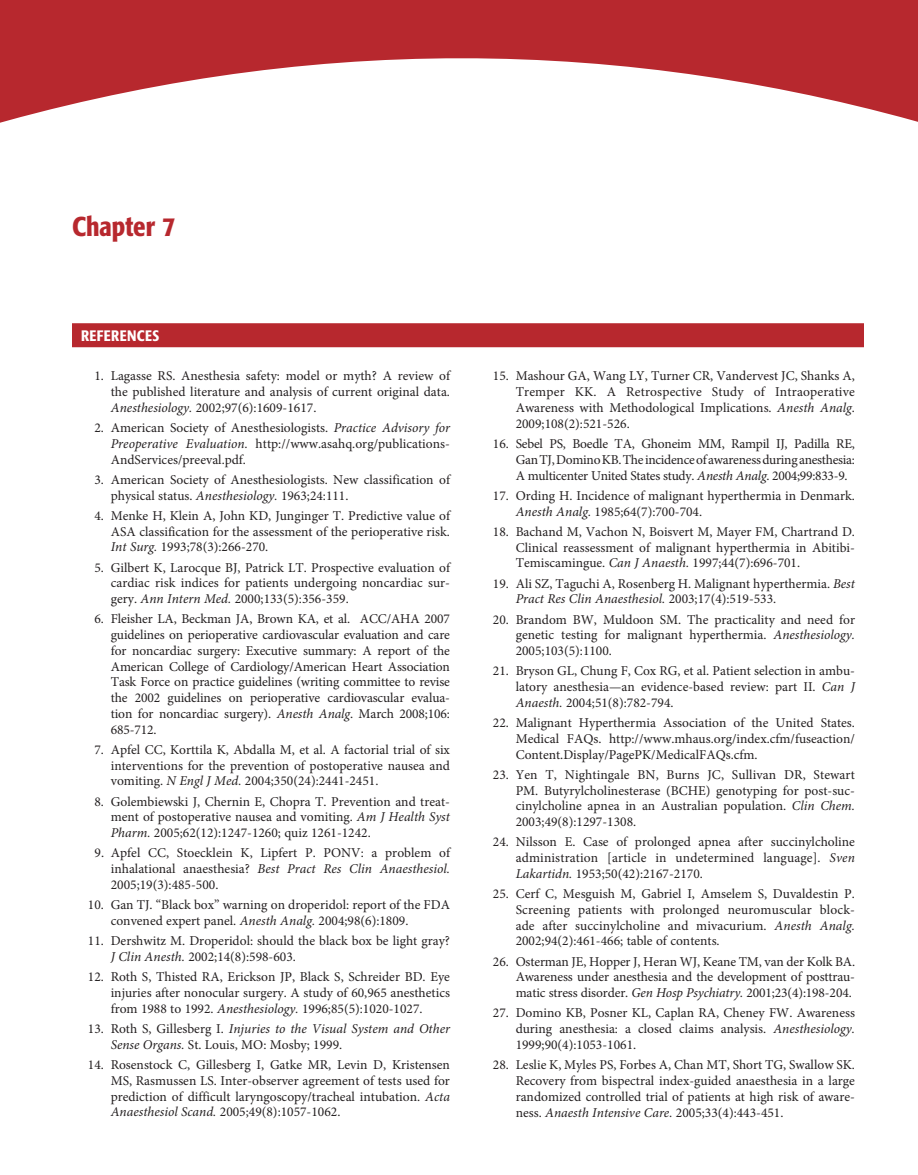
<style>
.page{position:relative;width:918px;height:1175px;background:#fff}
.page>*{position:absolute;margin:0;border:0;box-sizing:border-box;transform-origin:0 0}
.t1{font:500 condensed 27px "Formata";color:#b7282e}
.t2{font:500 condensed 15px "Formata";letter-spacing:.03em;color:#fff}
.t3{font:13.5px/15.8px "Minion Pro";color:#231f20;text-align:justify}
.t4{font:italic 13.5px/15.8px "Minion Pro";color:#231f20}
.s1{font-style:italic}
.s2{font-style:normal}
</style>
<div class="page">
<svg style="left:0;top:0;width:918px;height:123px;fill:#b7282e"></svg>
<div style="left:72px;top:323px;width:792px;height:24px;background:#b7282e"></div>
<h1 class="t1" style="left:72px;top:215px;width:105px">Chapter 7</h1>
<p class="t2" style="left:81px;top:329px;width:80px">REFERENCES</p>
<p class="t3" style="left:111px;top:369px;width:341px;text-indent:-16px">1. Lagasse RS. Anesthesia safety: model or myth? A review of the published literature and analysis of current original data.<br><span class="s1">Anesthesiology.</span> 2002;97(6):1609-1617.</p>
<p class="t3" style="left:111px;top:421px;width:341px;text-indent:-16px">2. American Society of Anesthesiologists. <span class="s1">Practice Advisory for Preoperative Evaluation.</span> http://www.asahq.org/publications-AndServices/preeval.pdf.</p>
<p class="t3" style="left:111px;top:472px;width:341px;text-indent:-16px">3. American Society of Anesthesiologists. New classification of physical status. <span class="s1">Anesthesiology.</span> 1963;24:111.</p>
<p class="t3" style="left:111px;top:508px;width:341px;text-indent:-16px">4. Menke H, Klein A, John KD, Junginger T. Predictive value of ASA classification for the assessment of the perioperative risk.<br><span class="s1">Int Surg.</span> 1993;78(3):266-270.</p>
<p class="t3" style="left:111px;top:560px;width:341px;text-indent:-16px">5. Gilbert K, Larocque BJ, Patrick LT. Prospective evaluation of cardiac risk indices for patients undergoing noncardiac sur&shy;gery. <span class="s1">Ann Intern Med.</span> 2000;133(5):356-359.</p>
<p class="t3" style="left:111px;top:612px;width:341px;text-indent:-16px">6. Fleisher LA, Beckman JA, Brown KA, et al. ACC/AHA 2007 guidelines on perioperative cardiovascular evaluation and care for noncardiac surgery: Executive summary: A report of the American College of Cardiology/American Heart Association Task Force on practice guidelines (writing committee to revise the 2002 guidelines on perioperative cardiovascular evalua&shy;tion for noncardiac surgery). <span class="s1">Anesth Analg</span>. March 2008;106:<br>685-712.</p>
<p class="t3" style="left:111px;top:742px;width:341px;text-indent:-16px">7. Apfel CC, Korttila K, Abdalla M, et al. A factorial trial of six interventions for the prevention of postoperative nausea and vomiting. <span class="s1">N Engl J Med.</span> 2004;350(24):2441-2451.</p>
<p class="t3" style="left:111px;top:794px;width:341px;text-indent:-16px">8. Golembiewski J, Chernin E, Chopra T. Prevention and treat&shy;ment of postoperative nausea and vomiting. <span class="s1">Am J Health Syst Pharm.</span> 2005;62(12):1247-1260; quiz 1261-1242.</p>
<p class="t3" style="left:111px;top:846px;width:341px;text-indent:-16px">9. Apfel CC, Stoecklein K, Lipfert P. PONV: a problem of inhalational anaesthesia? <span class="s1">Best Pract Res Clin Anaesthesiol.<br></span>2005;19(3):485-500.</p>
<p class="t3" style="left:111px;top:898px;width:341px;text-indent:-23px">10. Gan TJ. “Black box” warning on droperidol: report of the FDA convened expert panel. <span class="s1">Anesth Analg.</span> 2004;98(6):1809.</p>
<p class="t3" style="left:111px;top:934px;width:341px;text-indent:-23px">11. Dershwitz M. Droperidol: should the black box be light gray?<br><span class="s1">J Clin Anesth.</span> 2002;14(8):598-603.</p>
<p class="t3" style="left:111px;top:970px;width:341px;text-indent:-23px">12. Roth S, Thisted RA, Erickson JP, Black S, Schreider BD. Eye injuries after nonocular surgery. A study of 60,965 anesthetics from 1988 to 1992. <span class="s1">Anesthesiology.</span> 1996;85(5):1020-1027.</p>
<p class="t4" style="left:111px;top:1021px;width:341px;text-indent:-23px"><span class="s2">13. Roth S, Gillesberg I.</span> Injuries to the Visual System and Other<br>Sense Organs. <span class="s2">St. Louis, MO: Mosby; 1999.</span></p>
<p class="t3" style="left:111px;top:1057px;width:341px;text-indent:-23px">14. Rosenstock C, Gillesberg I, Gatke MR, Levin D, Kristensen MS, Rasmussen LS. Inter-observer agreement of tests used for prediction of difficult laryngoscopy/tracheal intubation. <span class="s1">Acta Anaesthesiol Scand.</span> 2005;49(8):1057-1062.</p>
<p class="t3" style="left:516px;top:369px;width:341px;text-indent:-23px">15. Mashour GA, Wang LY, Turner CR, Vandervest JC, Shanks A, Tremper KK. A Retrospective Study of Intraoperative Awareness with Methodological Implications. <span class="s1">Anesth Analg</span>.<br>2009;108(2):521-526.</p>
<p class="t3" style="left:516px;top:437px;width:341px;text-indent:-23px">16. Sebel PS, Boedle TA, Ghoneim MM, Rampil IJ, Padilla RE, Gan TJ, Domino KB. The incidence of awareness during anesthesia:<br>A multicenter United States study. <span class="s1">Anesth Analg</span>. 2004;99:833-9.</p>
<p class="t3" style="left:516px;top:488px;width:341px;text-indent:-23px">17. Ording H. Incidence of malignant hyperthermia in Denmark.<br><span class="s1">Anesth Analg.</span> 1985;64(7):700-704.</p>
<p class="t3" style="left:516px;top:524px;width:341px;text-indent:-23px">18. Bachand M, Vachon N, Boisvert M, Mayer FM, Chartrand D.<br>Clinical reassessment of malignant hyperthermia in Abitibi-Temiscamingue. <span class="s1">Can J Anaesth.</span> 1997;44(7):696-701.</p>
<p class="t3" style="left:516px;top:576px;width:341px;text-indent:-23px">19. Ali SZ, Taguchi A, Rosenberg H. Malignant hyperthermia. <span class="s1">Best<br>Pract Res Clin Anaesthesiol.</span> 2003;17(4):519-533.</p>
<p class="t3" style="left:516px;top:612px;width:341px;text-indent:-23px">20. Brandom BW, Muldoon SM. The practicality and need for genetic testing for malignant hyperthermia. <span class="s1">Anesthesiology.<br></span>2005;103(5):1100.</p>
<p class="t3" style="left:516px;top:664px;width:341px;text-indent:-23px">21. Bryson GL, Chung F, Cox RG, et al. Patient selection in ambu&shy;latory anesthesia—an evidence-based review: part II. <span class="s1">Can J Anaesth.</span> 2004;51(8):782-794.</p>
<p class="t3" style="left:516px;top:716px;width:341px;text-indent:-23px">22. Malignant Hyperthermia Association of the United States.<br>Medical FAQs. http://www.mhaus.org/index.cfm/fuseaction/ Content.Display/PagePK/MedicalFAQs.cfm.</p>
<p class="t3" style="left:516px;top:767px;width:341px;text-indent:-23px">23. Yen T, Nightingale BN, Burns JC, Sullivan DR, Stewart PM. Butyrylcholinesterase (BCHE) genotyping for post-suc&shy;cinylcholine apnea in an Australian population. <span class="s1">Clin Chem.<br></span>2003;49(8):1297-1308.</p>
<p class="t3" style="left:516px;top:835px;width:341px;text-indent:-23px">24. Nilsson E. Case of prolonged apnea after succinylcholine administration [article in undetermined language]. <span class="s1">Sven Lakartidn.</span> 1953;50(42):2167-2170.</p>
<p class="t3" style="left:516px;top:887px;width:341px;text-indent:-23px">25. Cerf C, Mesguish M, Gabriel I, Amselem S, Duvaldestin P.<br>Screening patients with prolonged neuromuscular block&shy;ade after succinylcholine and mivacurium. <span class="s1">Anesth Analg.<br></span>2002;94(2):461-466; table of contents.</p>
<p class="t3" style="left:516px;top:954px;width:341px;text-indent:-23px">26. Osterman JE, Hopper J, Heran WJ, Keane TM, van der Kolk BA.<br>Awareness under anesthesia and the development of posttrau&shy;matic stress disorder. <span class="s1">Gen Hosp Psychiatry.</span> 2001;23(4):198-204.</p>
<p class="t3" style="left:516px;top:1006px;width:341px;text-indent:-23px">27. Domino KB, Posner KL, Caplan RA, Cheney FW. Awareness during anesthesia: a closed claims analysis. <span class="s1">Anesthesiology.<br></span>1999;90(4):1053-1061.</p>
<p class="t3" style="left:516px;top:1058px;width:341px;text-indent:-23px">28. Leslie K, Myles PS, Forbes A, Chan MT, Short TG, Swallow SK.<br>Recovery from bispectral index-guided anaesthesia in a large randomized controlled trial of patients at high risk of aware&shy;ness. <span class="s1">Anaesth Intensive Care.</span> 2005;33(4):443-451.</p>
</div>
